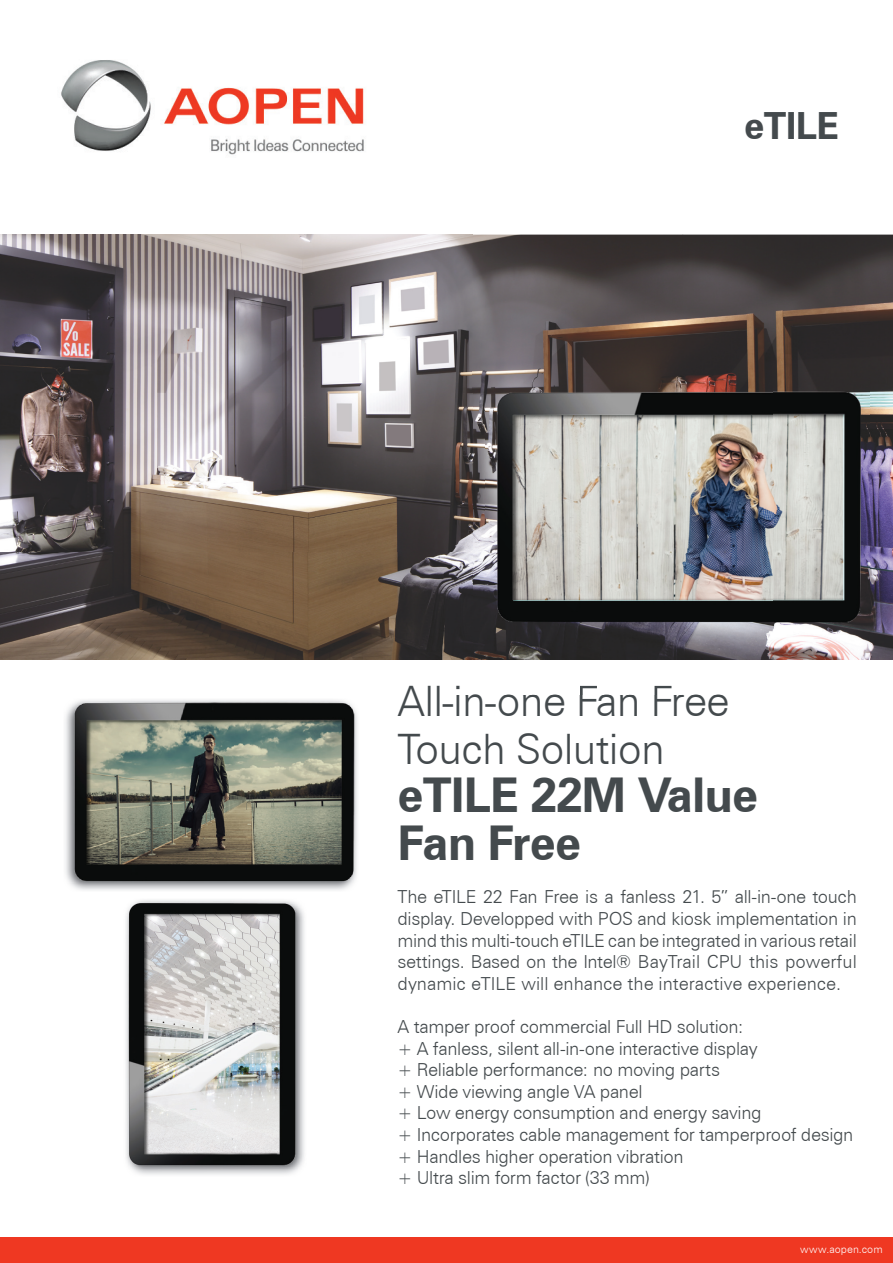
<style>
.page{position:relative;width:893px;height:1263px;background:#fff}
.page>*{position:absolute;margin:0;border:0;box-sizing:border-box;transform-origin:0 0}
.t1{font:700 48px/48px "Zurich BT";letter-spacing:-.02em;color:#444a4d}
.t2{font:300 42px/48px "Zurich BT";letter-spacing:-.02em;color:#444a4d}
.t3{font:700 37.5px "Zurich BT";letter-spacing:-.02em;color:#444a4d}
.t4{font:300 18px/21.6px "Zurich BT";letter-spacing:-.02em;color:#444a4d;text-align:justify}
.t5{font:300 10.5px "Zurich BT";letter-spacing:.005em;color:#fff}
</style>
<div class="page">
<div style="left:0;top:1238px;width:893px;height:25px;background:#ef3822"></div>
<img style="left:61px;top:60px;width:303px;height:95px">
<img style="left:65px;top:698px;width:294px;height:185px">
<img style="left:124px;top:899px;width:182px;height:270px">
<img style="left:0;top:235px;width:472px;height:424px">
<img style="left:472px;top:235px;width:421px;height:105px">
<img style="left:472px;top:340px;width:13px;height:319px">
<img style="left:869px;top:340px;width:24px;height:319px">
<img style="left:485px;top:310px;width:384px;height:376px">
<img style="left:580px;top:686px;width:92px;height:8px">
<h3 class="t3" style="left:744px;top:102px;width:96px">eTILE</h3>
<h2 class="t2" style="left:398px;top:677px;width:333px">All-in-one Fan Free<br>Touch Solution</h2>
<h1 class="t1" style="left:398px;top:771px;width:362px">eTILE 22M Value<br>Fan Free</h1>
<p class="t4" style="left:398px;top:886px;width:461px">The eTILE 22 Fan Free is a fanless 21. 5” all-in-one touch display. Developped with POS and kiosk implementation in mind this multi-touch eTILE can be integrated in various retail settings. Based on the Intel® BayTrail CPU this powerful dynamic eTILE will enhance the interactive experience.</p>
<p class="t4" style="left:398px;top:1016px;width:457px;text-align:left">A tamper proof commercial Full HD solution:<br>+ A fanless, silent all-in-one interactive display<br>+ Reliable performance: no moving parts<br>+ Wide viewing angle VA panel<br>+ Low energy consumption and energy saving<br>+ Incorporates cable management for tamperproof design + Handles higher operation vibration<br>+ Ultra slim form factor (33 mm)</p>
<p class="t5" style="left:800px;top:1242px;width:84px">www.aopen.com</p>
</div>
